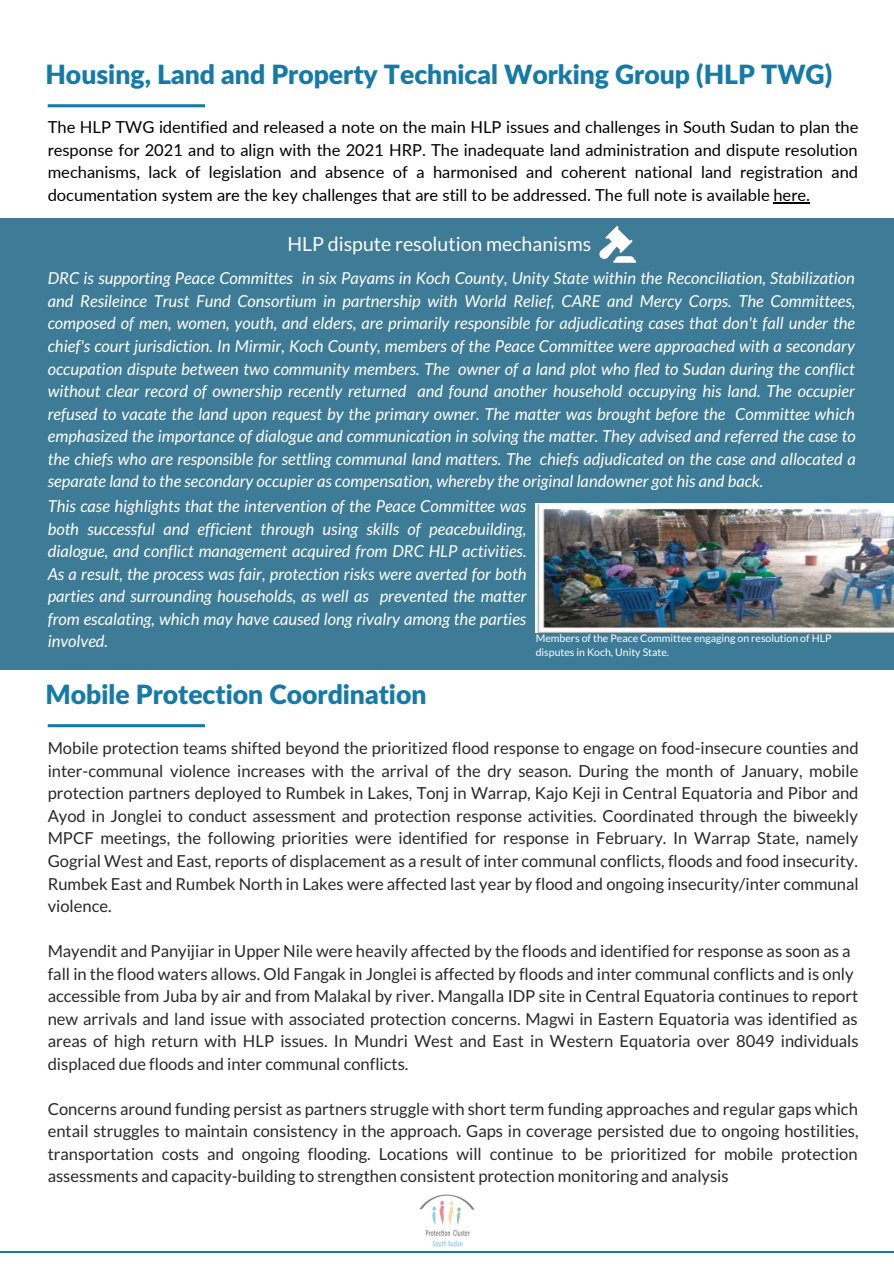
<style>
.page{position:relative;width:894px;height:1264px;background:#fff}
.page>*{position:absolute;margin:0;border:0;box-sizing:border-box;transform-origin:0 0}
.t1{font:900 26.55px "Lato Latin";color:#157aa8}
.t2{font:19.5px "Lato";color:#fff}
.t3{font:16.5px/22.5px "Lato";color:#282828;text-align:justify}
.t4{font:italic 16.5px/22.5px "Lato";color:#fff;text-align:justify}
.t5{font:16.5px/22.5px "Lato";color:#000;text-align:justify}
.t6{font:10.5px/14px "Lato";color:#fff}
</style>
<div class="page">
<hr style="left:0;top:1251px;width:893px;height:1px;background:#157aa8">
<img style="left:419px;top:1194px;width:55px;height:53px">
<svg style="left:48px;top:104px;width:157px;height:3px"></svg>
<div style="left:0;top:218px;width:893px;height:452px;background:#3e7b96"></div>
<svg style="left:48px;top:724px;width:157px;height:3px"></svg>
<img style="left:535px;top:504px;width:358px;height:128px">
<svg style="left:599px;top:226px;width:37px;height:37px"></svg>
<hr style="left:773px;top:202px;width:36px;height:1px;background:#000">
<h1 class="t1" style="left:45px;top:62px;width:788px">Housing, Land and Property Technical Working Group (HLP TWG)</h1>
<p class="t5" style="left:48px;top:116px;width:812px">The HLP TWG identified and released a note on the main HLP issues and challenges in South Sudan to plan the response for 2021 and to align with the 2021 HRP. The inadequate land administration and dispute resolution mechanisms, lack of legislation and absence of a harmonised and coherent national land registration and documentation system are the key challenges that are still to be addressed. The full note is available here.</p>
<p class="t2" style="left:287px;top:231px;width:305px">HLP dispute resolution mechanisms</p>
<p class="t4" style="left:48px;top:267px;width:809px">DRC is supporting Peace Committes in six Payams in Koch County, Unity State within the Reconciliation, Stabilization and Resileince Trust Fund Consortium in partnership with World Relief, CARE and Mercy Corps. The Committees, composed of men, women, youth, and elders, are primarily responsible for adjudicating cases that don't fall under the chief's court jurisdiction. In Mirmir, Koch County, members of the Peace Committee were approached with a secondary occupation dispute between two community members. The owner of a land plot who fled to Sudan during the conflict without clear record of ownership recently returned and found another household occupying his land. The occupier refused to vacate the land upon request by the primary owner. The matter was brought before the Committee which emphasized the importance of dialogue and communication in solving the matter. They advised and referred the case to the chiefs who are responsible for settling communal land matters. The chiefs adjudicated on the case and allocated a separate land to the secondary occupier as compensation, whereby the original landowner got his and back.</p>
<p class="t4" style="left:48px;top:494px;width:480px">This case highlights that the intervention of the Peace Committee was both successful and efficient through using skills of peacebuilding, dialogue, and conflict management acquired from DRC HLP activities.<br>As a result, the process was fair, protection risks were averted for both parties and surrounding households, as well as prevented the matter from escalating, which may have caused long rivalry among the parties involved.</p>
<p class="t6" style="left:535px;top:630px;width:297px">Members of the Peace Committee engaging on resolution of HLP disputes in Koch, Unity State.</p>
<h1 class="t1" style="left:45px;top:682px;width:382px">Mobile Protection Coordination</h1>
<p class="t3" style="left:48px;top:736px;width:812px">Mobile protection teams shifted beyond the prioritized flood response to engage on food-insecure counties and inter-communal violence increases with the arrival of the dry season. During the month of January, mobile protection partners deployed to Rumbek in Lakes, Tonj in Warrap, Kajo Keji in Central Equatoria and Pibor and Ayod in Jonglei to conduct assessment and protection response activities. Coordinated through the biweekly MPCF meetings, the following priorities were identified for response in February. In Warrap State, namely Gogrial West and East, reports of displacement as a result of inter communal conflicts, floods and food insecurity.<br>Rumbek East and Rumbek North in Lakes were affected last year by flood and ongoing insecurity/inter communal violence.</p>
<p class="t3" style="left:48px;top:939px;width:812px;text-align:left">Mayendit and Panyijiar in Upper Nile were heavily affected by the floods and identified for response as soon as a fall in the flood waters allows. Old Fangak in Jonglei is affected by floods and inter communal conflicts and is only accessible from Juba by air and from Malakal by river. Mangalla IDP site in Central Equatoria continues to report new arrivals and land issue with associated protection concerns. Magwi in Eastern Equatoria was identified as areas of high return with HLP issues. In Mundri West and East in Western Equatoria over 8049 individuals displaced due floods and inter communal conflicts.</p>
<p class="t3" style="left:48px;top:1097px;width:812px">Concerns around funding persist as partners struggle with short term funding approaches and regular gaps which entail struggles to maintain consistency in the approach. Gaps in coverage persisted due to ongoing hostilities, transportation costs and ongoing flooding. Locations will continue to be prioritized for mobile protection assessments and capacity-building to strengthen consistent protection monitoring and analysis</p>
</div>
